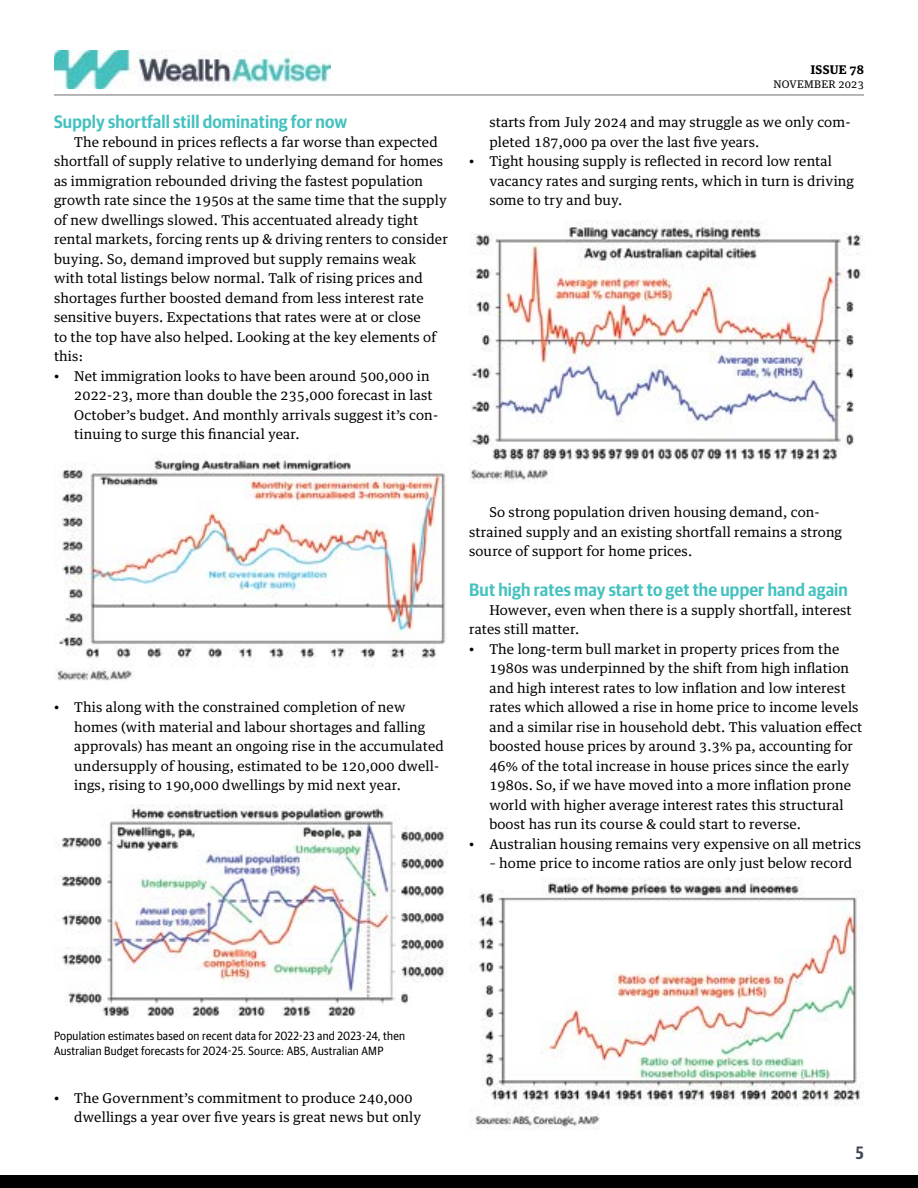
<style>
.page{position:relative;width:918px;height:1188px;background:#fff}
.page>*{position:absolute;margin:0;border:0;box-sizing:border-box;transform-origin:0 0}
.t1{font:600 18px "Guardian Sans Narrow";letter-spacing:.01em;color:#45c1bf}
.t2{font:600 18px "Guardian Sans Cond";color:#414656}
.t3{font:13.5px/19.5px "Guardian Egyptian Text";letter-spacing:.01em;color:#000}
.t4{font:12px/15px "Guardian Sans Narrow";letter-spacing:.02em;color:#000}
.t5{font:700 12px "Guardian Egyptian Text";letter-spacing:.02em;color:#000}
.t6{font:10.5px "Guardian Egyptian Text";letter-spacing:.025em;color:#000}
</style>
<div class="page">
<img style="left:54px;top:457px;width:392px;height:224px">
<img style="left:469px;top:220px;width:393px;height:263px">
<img style="left:469px;top:879px;width:395px;height:251px">
<img style="left:58px;top:804px;width:390px;height:213px">
<div style="left:0;top:1175px;width:918px;height:13px;background:#000"></div>
<hr style="left:54px;top:95px;width:810px;height:1px;background:#6d6e71">
<img style="left:54px;top:51px;width:276px;height:37px">
<h1 class="t1" style="left:54px;top:108px;width:295px">Supply shortfall still dominating for now</h1>
<p class="t3" style="left:54px;top:131px;width:395px;text-indent:20px">The rebound in prices reflects a far worse than expected shortfall of supply relative to underlying demand for homes as immigration rebounded driving the fastest population growth rate since the 1950s at the same time that the supply of new dwellings slowed. This accentuated already tight rental markets, forcing rents up &amp; driving renters to consider buying. So, demand improved but supply remains weak with total listings below normal. Talk of rising prices and shortages further boosted demand from less interest rate sensitive buyers. Expectations that rates were at or close<br>to the top have also helped. Looking at the key elements of this:</p>
<p class="t3" style="left:74px;top:365px;width:365px;text-indent:-20px">• Net immigration looks to have been around 500,000 in 2022-23, more than double the 235,000 forecast in last October’s budget. And monthly arrivals suggest it’s con&shy;tinuing to surge this financial year.</p>
<p class="t5" style="left:811px;top:60px;width:55px">ISSUE 78</p>
<p class="t6" style="left:774px;top:75px;width:92px">NOVEMBER 2023</p>
<p class="t3" style="left:489px;top:112px;width:363px">starts from July 2024 and may struggle as we only com&shy;pleted 187,000 pa over the last five years.</p>
<p class="t3" style="left:489px;top:151px;width:366px;text-indent:-20px">• Tight housing supply is reflected in record low rental vacancy rates and surging rents, which in turn is driving some to try and buy.</p>
<p class="t3" style="left:74px;top:696px;width:371px;text-indent:-20px">• This along with the constrained completion of new homes (with material and labour shortages and falling approvals) has meant an ongoing rise in the accumulated undersupply of housing, estimated to be 120,000 dwell&shy;ings, rising to 190,000 dwellings by mid next year.</p>
<p class="t3" style="left:469px;top:502px;width:374px;text-indent:20px">So strong population driven housing demand, con&shy;strained supply and an existing shortfall remains a strong source of support for home prices.</p>
<h1 class="t1" style="left:469px;top:576px;width:380px">But high rates may start to get the upper hand again</h1>
<p class="t3" style="left:469px;top:599px;width:384px;text-indent:20px">However, even when there is a supply shortfall, interest rates still matter.</p>
<p class="t3" style="left:489px;top:638px;width:374px;text-indent:-20px">• The long-term bull market in property prices from the 1980s was underpinned by the shift from high inflation and high interest rates to low inflation and low interest rates which allowed a rise in home price to income levels and a similar rise in household debt. This valuation effect boosted house prices by around 3.3% pa, accounting for 46% of the total increase in house prices since the early 1980s. So, if we have moved into a more inflation prone world with higher average interest rates this structural boost has run its course &amp; could start to reverse.</p>
<p class="t3" style="left:469px;top:833px;width:393px">• Australian housing remains very expensive on all metrics</p>
<p class="t3" style="left:489px;top:852px;width:364px">– home price to income ratios are only just below record</p>
<p class="t4" style="left:54px;top:1027px;width:352px">Population estimates based on recent data for 2022-23 and 2023-24, then<br>Australian Budget forecasts for 2024-25. Source: ABS, Australian AMP</p>
<p class="t3" style="left:74px;top:1087px;width:349px;text-indent:-20px">• The Government’s commitment to produce 240,000 dwellings a year over five years is great news but only</p>
<h1 class="t2" style="left:856px;top:1140px;width:9px">5</h1>
</div>
